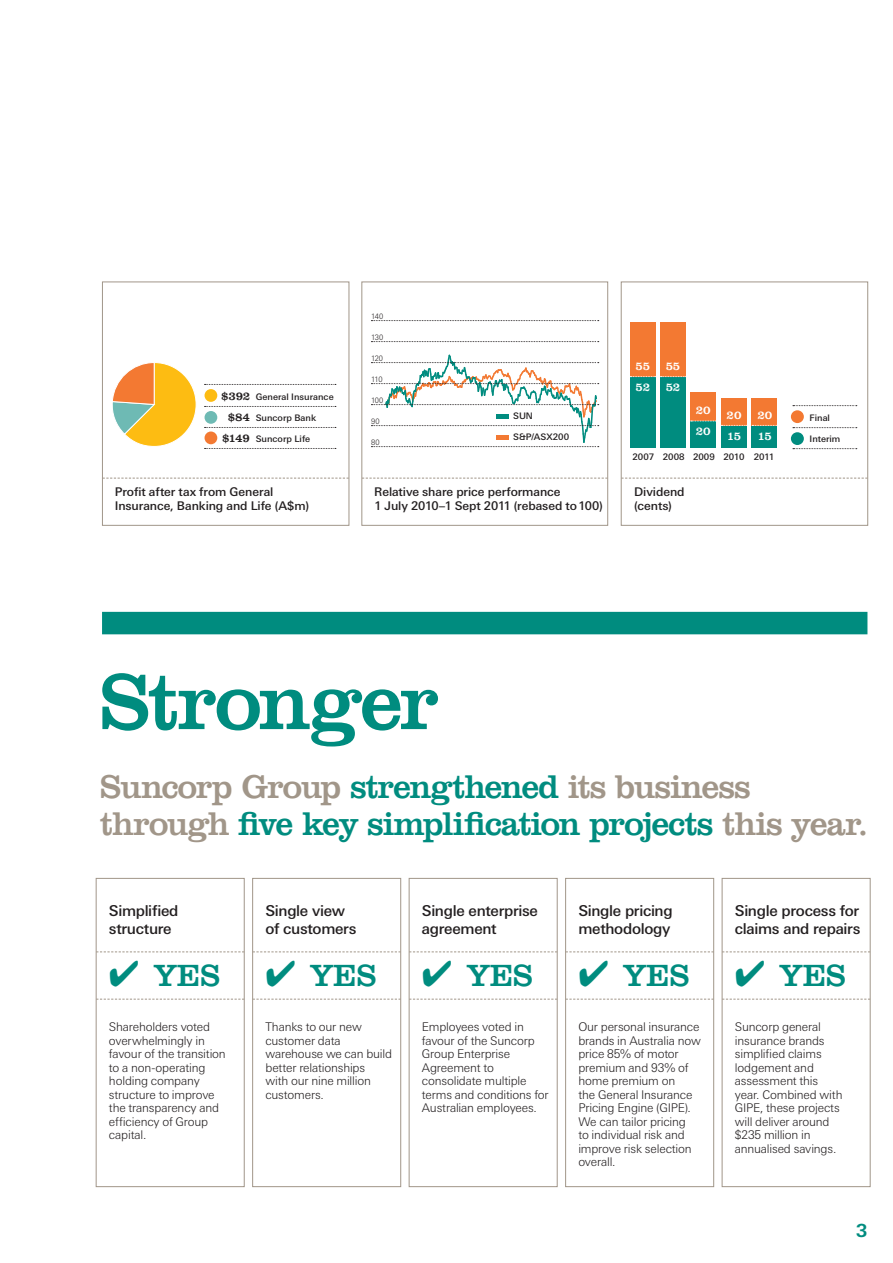
<style>
.page{position:relative;width:893px;height:1263px;background:#fff}
.page>*{position:absolute;margin:0;border:0;box-sizing:border-box;transform-origin:0 0}
.t1{font:81px "Clarendon BT";letter-spacing:-.04em;color:#008c7f}
.t2{font:33.75px/37.5px "Clarendon BT";letter-spacing:-.04em;color:#008c7f}
.t3{font:31.5px "Clarendon BT";letter-spacing:-.01em;color:#008c7f}
.t4{font:700 18px "LT Univers Basic";color:#008c7f}
.t5{font:500 15px/18px "LT Univers Basic";letter-spacing:-.02em;color:#231f20}
.t6{font:300 12px/13.5px "LT Univers Basic";letter-spacing:-.015em;color:#231f20}
.t7{font:500 12px/13.5px "LT Univers Basic";letter-spacing:-.005em;color:#231f20}
.t8{font:12px/21px "Clarendon BT";letter-spacing:-.025em;color:#fff}
.t9{font:500 9px "LT Univers Basic";color:#231f20}
.t10{font:300 7.5px "LT Univers Basic";letter-spacing:-.025em;color:#231f20}
.s1{font-family:"Clarendon BT";font-weight:400;font-size:12px}
.s2{color:#a19689}
</style>
<div class="page">
<div style="left:722px;top:878px;width:148px;height:309px;border:1px solid #a19689"></div>
<div style="left:565px;top:878px;width:149px;height:309px;border:1px solid #a19689"></div>
<div style="left:409px;top:878px;width:149px;height:309px;border:1px solid #a19689"></div>
<div style="left:252px;top:878px;width:149px;height:309px;border:1px solid #a19689"></div>
<div style="left:96px;top:878px;width:149px;height:309px;border:1px solid #a19689"></div>
<svg style="left:96px;top:951px;width:148px;height:1px"></svg>
<svg style="left:96px;top:999px;width:148px;height:1px"></svg>
<svg style="left:253px;top:951px;width:148px;height:1px"></svg>
<svg style="left:253px;top:999px;width:148px;height:1px"></svg>
<svg style="left:409px;top:951px;width:148px;height:1px"></svg>
<svg style="left:409px;top:999px;width:148px;height:1px"></svg>
<svg style="left:566px;top:951px;width:148px;height:1px"></svg>
<svg style="left:566px;top:999px;width:148px;height:1px"></svg>
<svg style="left:722px;top:951px;width:148px;height:1px"></svg>
<svg style="left:722px;top:999px;width:148px;height:1px"></svg>
<div style="left:102px;top:612px;width:765px;height:22px;background:#008c7f"></div>
<div style="left:102px;top:282px;width:247px;height:244px;border:1px solid #a19689"></div>
<svg style="left:112px;top:362px;width:85px;height:85px"></svg>
<svg style="left:103px;top:478px;width:246px;height:1px"></svg>
<div style="left:205px;top:389px;width:12px;height:13px;background:#fdbc12;border-radius:50%"></div>
<div style="left:205px;top:411px;width:12px;height:13px;background:#6ebab4;border-radius:50%"></div>
<div style="left:205px;top:431px;width:12px;height:13px;background:#f37932;border-radius:50%"></div>
<svg style="left:205px;top:384px;width:131px;height:1px"></svg>
<svg style="left:205px;top:406px;width:131px;height:1px"></svg>
<svg style="left:205px;top:427px;width:131px;height:1px"></svg>
<svg style="left:205px;top:448px;width:131px;height:1px"></svg>
<div style="left:621px;top:282px;width:247px;height:244px;border:1px solid #a19689"></div>
<div style="left:791px;top:410px;width:13px;height:13px;background:#f37932;border-radius:50%"></div>
<div style="left:791px;top:432px;width:13px;height:13px;background:#008c7f;border-radius:50%"></div>
<svg style="left:793px;top:405px;width:64px;height:1px"></svg>
<svg style="left:793px;top:427px;width:64px;height:1px"></svg>
<svg style="left:793px;top:448px;width:64px;height:1px"></svg>
<svg style="left:621px;top:478px;width:247px;height:1px"></svg>
<div style="left:721px;top:398px;width:25px;height:50px;background:#f37932"></div>
<div style="left:751px;top:398px;width:26px;height:50px;background:#f37932"></div>
<div style="left:690px;top:392px;width:26px;height:56px;background:#f37932"></div>
<div style="left:630px;top:322px;width:26px;height:126px;background:#f37932"></div>
<div style="left:660px;top:322px;width:26px;height:126px;background:#f37932"></div>
<div style="left:630px;top:377px;width:26px;height:71px;background:#008c7f"></div>
<div style="left:660px;top:377px;width:26px;height:71px;background:#008c7f"></div>
<div style="left:690px;top:421px;width:26px;height:27px;background:#008c7f"></div>
<div style="left:721px;top:426px;width:25px;height:22px;background:#008c7f"></div>
<div style="left:751px;top:426px;width:26px;height:22px;background:#008c7f"></div>
<svg style="left:630px;top:376px;width:56px;height:1px"></svg>
<svg style="left:691px;top:421px;width:86px;height:5px"></svg>
<svg style="left:363px;top:478px;width:243px;height:1px"></svg>
<div style="left:361px;top:282px;width:247px;height:244px;border:1px solid #a19689"></div>
<svg style="left:371px;top:341px;width:228px;height:1px"></svg>
<svg style="left:371px;top:320px;width:228px;height:1px"></svg>
<svg style="left:371px;top:354px;width:228px;height:93px"></svg>
<p class="t9" style="left:221px;top:391px;width:114px"><span class="s1">$392</span> General Insurance</p>
<p class="t9" style="left:228px;top:412px;width:90px"><span class="s1">$84</span> Suncorp Bank</p>
<p class="t9" style="left:222px;top:433px;width:90px"><span class="s1">$149</span> Suncorp Life</p>
<p class="t7" style="left:115px;top:485px;width:196px">Profit after tax from General<br>Insurance, Banking and Life (A$m)</p>
<p class="t10" style="left:371px;top:312px;width:14px">140</p>
<p class="t10" style="left:371px;top:333px;width:14px">130</p>
<p class="t10" style="left:371px;top:354px;width:14px">120</p>
<p class="t10" style="left:371px;top:375px;width:13px">110</p>
<p class="t10" style="left:371px;top:396px;width:14px">100</p>
<p class="t10" style="left:371px;top:417px;width:10px">90</p>
<p class="t10" style="left:371px;top:438px;width:10px">80</p>
<p class="t9" style="left:513px;top:411px;width:21px">SUN</p>
<p class="t9" style="left:513px;top:432px;width:58px">S&amp;P/ASX200</p>
<p class="t7" style="left:374px;top:485px;width:230px">Relative share price performance<br>1 July 2010–1 Sept 2011 (rebased to100)</p>
<p class="t8" style="left:635px;top:355px;width:16px">55<br>52</p>
<p class="t8" style="left:666px;top:355px;width:16px">55<br>52</p>
<p class="t8" style="left:696px;top:399px;width:16px">20<br>20</p>
<p class="t8" style="left:727px;top:404px;width:16px">20<br>15</p>
<p class="t8" style="left:757px;top:404px;width:16px">20<br>15</p>
<p class="t9" style="left:632px;top:452px;width:143px">2007 2008 2009 2010 2011</p>
<p class="t7" style="left:634px;top:485px;width:52px">Dividend (cents)</p>
<p class="t9" style="left:810px;top:412px;width:22px">Final</p>
<p class="t9" style="left:810px;top:433px;width:32px">Interim</p>
<h1 class="t1" style="left:99px;top:651px;width:342px">Stronger</h1>
<h2 class="t2" style="left:100px;top:767px;width:770px"><span class="s2">Suncorp Group</span> strengthened <span class="s2">its business through</span> five key simplification projects <span class="s2">this year.</span></h2>
<p class="t5" style="left:109px;top:901px;width:71px">Simplified structure</p>
<h3 class="t3" style="left:109px;top:956px;width:113px">✔ YES</h3>
<p class="t5" style="left:265px;top:901px;width:93px">Single view of customers</p>
<h3 class="t3" style="left:265px;top:956px;width:113px">✔ YES</h3>
<p class="t5" style="left:422px;top:901px;width:117px">Single enterprise agreement</p>
<h3 class="t3" style="left:422px;top:956px;width:113px">✔ YES</h3>
<p class="t5" style="left:578px;top:901px;width:96px">Single pricing methodology</p>
<h3 class="t3" style="left:578px;top:956px;width:113px">✔ YES</h3>
<p class="t5" style="left:735px;top:901px;width:127px">Single process for claims and repairs</p>
<h3 class="t3" style="left:735px;top:956px;width:113px">✔ YES</h3>
<p class="t6" style="left:109px;top:1020px;width:118px">Shareholders voted overwhelmingly in favour of the transition to a non-operating holding company structure to improve the transparency and efficiency of Group capital.</p>
<p class="t6" style="left:265px;top:1020px;width:128px">Thanks to our new customer data warehouse we can build better relationships<br>with our nine million customers.</p>
<p class="t6" style="left:422px;top:1020px;width:128px">Employees voted in favour of the Suncorp<br>Group Enterprise<br>Agreement to consolidate multiple terms and conditions for<br>Australian employees.</p>
<p class="t6" style="left:578px;top:1020px;width:124px">Our personal insurance brands in Australia now price 85% of motor premium and 93% of home premium on<br>the General Insurance<br>Pricing Engine (GIPE).<br>We can tailor pricing<br>to individual risk and improve risk selection overall.</p>
<p class="t6" style="left:735px;top:1020px;width:109px">Suncorp general insurance brands simplified claims lodgement and assessment this year. Combined with<br>GIPE, these projects will deliver around $235 million in annualised savings.</p>
<h3 class="t4" style="left:856px;top:1220px;width:13px">3</h3>
</div>
